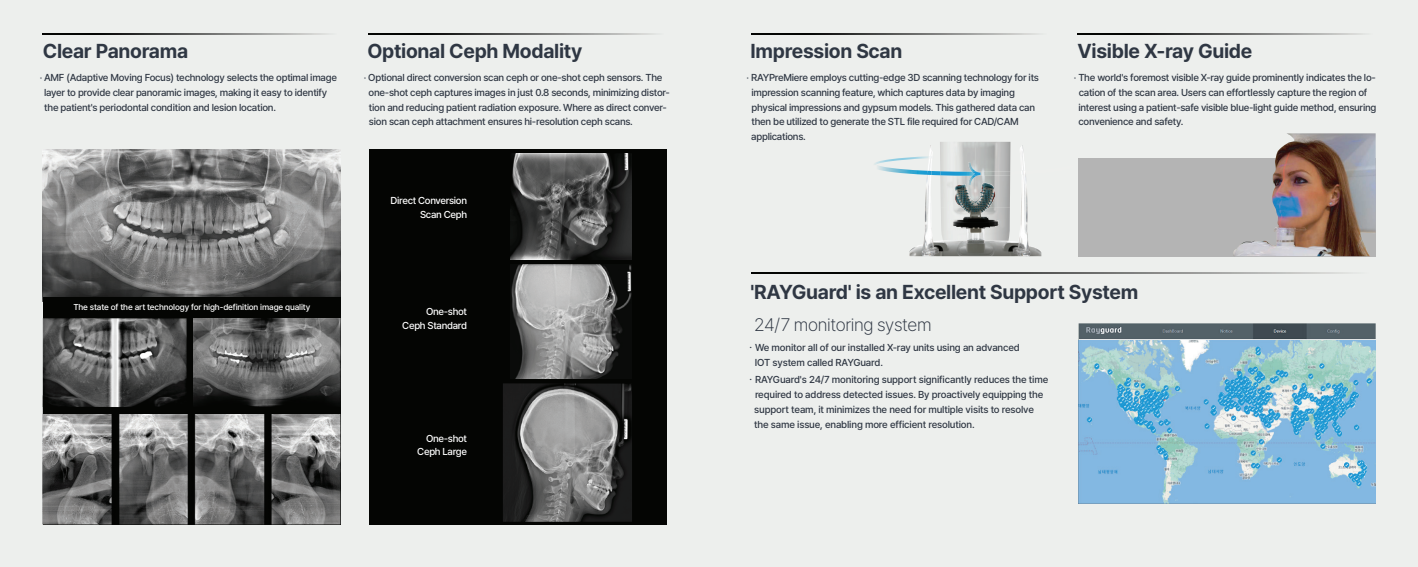
<style>
.page{position:relative;width:1418px;height:567px;background:#fff}
.page>*{position:absolute;margin:0;border:0;box-sizing:border-box;transform-origin:0 0}
.t1{font:700 20px "Pretendard";letter-spacing:-.015em;color:#2f3743}
.t2{font:200 18px "Pretendard";letter-spacing:-.02em;color:#2f3743}
.t3{font:500 10px/14.8px "Pretendard";letter-spacing:-.025em;color:#2f3743}
.t4{font:500 10px/13.4px "Pretendard";letter-spacing:-.03em;color:#fff;text-align:right}
.t5{font:500 8.5px "Pretendard";letter-spacing:-.015em;color:#fff}
</style>
<div class="page">
<div style="left:0;top:0;width:1417px;height:567px;background:#edefed"></div>
<div style="left:369px;top:149px;width:297px;height:375px;background:#040503"></div>
<img style="left:42px;top:33px;width:286px;height:1px">
<img style="left:369px;top:33px;width:286px;height:1px">
<img style="left:42px;top:395px;width:298px;height:129px">
<img style="left:43px;top:149px;width:297px;height:148px">
<div style="left:43px;top:297px;width:297px;height:116px;background:#040503"></div>
<img style="left:43px;top:318px;width:143px;height:89px">
<img style="left:193px;top:318px;width:148px;height:89px">
<img style="left:510px;top:153px;width:121px;height:107px">
<img style="left:503px;top:383px;width:129px;height:139px">
<img style="left:511px;top:264px;width:120px;height:114px">
<img style="left:751px;top:33px;width:287px;height:1px">
<img style="left:751px;top:273px;width:598px;height:1px">
<img style="left:1078px;top:323px;width:297px;height:17px">
<img style="left:1078px;top:340px;width:297px;height:163px">
<div style="left:1078px;top:158px;width:297px;height:98px;background:#b4b4b4"></div>
<img style="left:1233px;top:133px;width:142px;height:123px">
<img style="left:927px;top:142px;width:98px;height:100px">
<img style="left:939px;top:176px;width:71px;height:63px">
<img style="left:939px;top:142px;width:71px;height:29px">
<img style="left:940px;top:176px;width:70px;height:32px">
<img style="left:940px;top:208px;width:29px;height:32px">
<img style="left:981px;top:208px;width:28px;height:33px">
<img style="left:878px;top:164px;width:62px;height:11px">
<img style="left:926px;top:171px;width:84px;height:5px">
<img style="left:1010px;top:164px;width:15px;height:11px">
<svg style="left:1021px;top:170px;width:4px;height:5px"></svg>
<img style="left:874px;top:156px;width:59px;height:9px">
<img style="left:968px;top:163px;width:8px;height:22px">
<svg style="left:972px;top:172px;width:8px;height:4px"></svg>
<img style="left:1077px;top:33px;width:286px;height:1px">
<h1 class="t1" style="left:43px;top:36px;width:147px">Clear Panorama</h1>
<p class="t3" style="left:44px;top:70px;width:294px;text-indent:-4px">‧ AMF (Adaptive Moving Focus) technology selects the optimal image layer to provide clear panoramic images, making it easy to identify the patient's periodontal condition and lesion location.</p>
<h1 class="t1" style="left:367px;top:36px;width:216px">Optional Ceph Modality</h1>
<p class="t3" style="left:368px;top:70px;width:303px;text-indent:-5px">‧ Optional direct conversion scan ceph or one-shot ceph sensors. The one-shot ceph captures images in just 0.8 seconds, minimizing distor&shy;tion and reducing patient radiation exposure. Where as direct conver&shy;sion scan ceph attachment ensures hi-resolution ceph scans.</p>
<p class="t4" style="left:390px;top:194px;width:78px">Direct Conversion<br>Scan Ceph</p>
<p class="t5" style="left:73px;top:301px;width:238px">The state of the art technology for high-definition image quality</p>
<p class="t4" style="left:402px;top:305px;width:66px">One-shot<br>Ceph Standard</p>
<p class="t4" style="left:417px;top:431px;width:51px">One-shot<br>Ceph Large</p>
<h1 class="t1" style="left:750px;top:36px;width:153px">Impression Scan</h1>
<p class="t3" style="left:751px;top:70px;width:289px;text-indent:-5px">‧ RAYPreMiere employs cutting-edge 3D scanning technology for its impression scanning feature, which captures data by imaging physical impressions and gypsum models. This gathered data can then be utilized to generate the STL file required for CAD/CAM applications.</p>
<p class="t3" style="left:1078px;top:70px;width:299px;text-indent:-5px">‧ The world's foremost visible X-ray guide prominently indicates the lo&shy;cation of the scan area. Users can effortlessly capture the region of interest using a patient-safe visible blue-light guide method, ensuring convenience and safety.</p>
<h1 class="t1" style="left:1077px;top:36px;width:176px">Visible X-ray Guide</h1>
<h1 class="t1" style="left:750px;top:277px;width:389px">'RAYGuard' is an Excellent Support System</h1>
<h2 class="t2" style="left:754px;top:312px;width:179px">24/7 monitoring system</h2>
<p class="t3" style="left:755px;top:340px;width:266px;text-indent:-8px">ㆍWe monitor all of our installed X-ray units using an advanced<br>IOT system called RAYGuard.</p>
<p class="t3" style="left:754px;top:372px;width:296px;text-indent:-7px">ㆍRAYGuard's 24/7 monitoring support significantly reduces the time required to address detected issues. By proactively equipping the support team, it minimizes the need for multiple visits to resolve the same issue, enabling more efficient resolution.</p>
</div>
